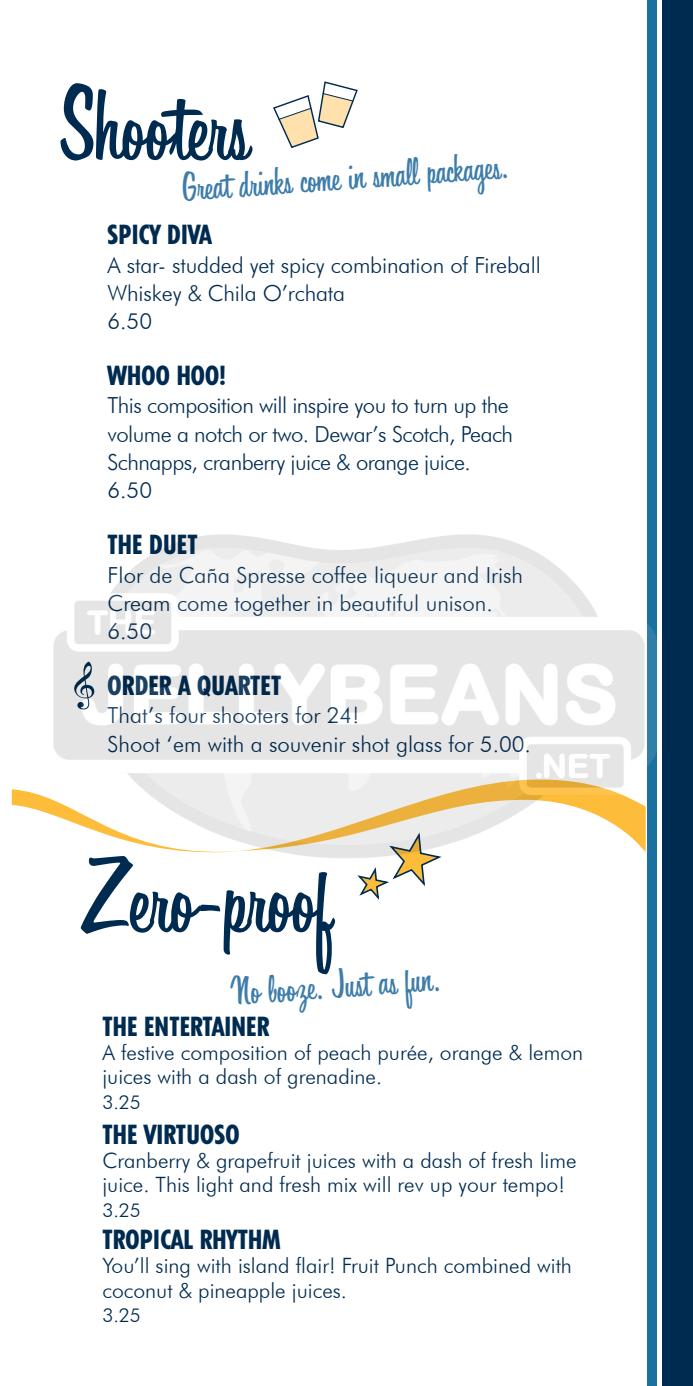
<style>
.page{position:relative;width:693px;height:1386px;background:#fff}
.page>*{position:absolute;margin:0;border:0;box-sizing:border-box;transform-origin:0 0}
.t1{font:100.62px "Happy Hour JF";letter-spacing:-.01em;color:#002b51}
.t2{font:38.32px "Happy Hour JF";color:#3e7daa}
.t3{font:800 condensed 26.07px "Tempo Std";letter-spacing:.01em;color:#002b51}
.t4{font:300 22.05px/28.2px "Futura BT";letter-spacing:-.005em;color:#002b51}
.t5{font:300 22.05px/28.2px "Futura BT";letter-spacing:-.025em;color:#002b51}
.t6{font:300 21.18px/24.2px "Futura BT";color:#002b51}
.t7{font:300 19.07px "Futura BT";color:#002b51}
</style>
<div class="page">
<div style="left:662px;top:0;width:31px;height:1386px;background:#002b51"></div>
<div style="left:648px;top:0;width:9px;height:1386px;background:#1a71a0"></div>
<svg style="left:273px;top:81px;width:85px;height:68px"></svg>
<img style="left:11px;top:347px;width:646px;height:695px">
<h1 class="t1" style="left:59px;top:61px;width:191px">Shooters</h1>
<h2 class="t2" style="left:180px;top:163px;width:328px;rotate:-4deg">Great drinks come in small packages.</h2>
<p class="t3" style="left:108px;top:219px;width:106px">SPICY DIVA</p>
<p class="t4" style="left:108px;top:251px;width:435px">A star- studded yet spicy combination of Fireball<br>Whiskey &amp; Chila O’rchata<br>6.50</p>
<p class="t3" style="left:108px;top:359px;width:120px">WHOO HOO!</p>
<p class="t5" style="left:108px;top:391px;width:407px">This composition will inspire you to turn up the volume a notch or two. Dewar’s Scotch, Peach Schnapps, cranberry juice &amp; orange juice.<br>6.50</p>
<p class="t3" style="left:108px;top:528px;width:92px">THE DUET</p>
<p class="t4" style="left:108px;top:560px;width:417px">Flor de Caña Spresse coffee liqueur and Irish<br>Cream come together in beautiful unison.<br>6.50</p>
<p class="t3" style="left:108px;top:669px;width:175px">ORDER A QUARTET</p>
<p class="t4" style="left:108px;top:701px;width:425px">That’s four shooters for 24!<br>Shoot ‘em with a souvenir shot glass for 5.00.</p>
<h1 class="t1" style="left:79px;top:833px;width:254px">Zero-proof</h1>
<h2 class="t2" style="left:229px;top:967px;width:211px;rotate:-4deg">No booze. Just as fun.</h2>
<p class="t3" style="left:102px;top:1010px;width:168px">THE ENTERTAINER</p>
<p class="t6" style="left:102px;top:1040px;width:482px">A festive composition of peach purée, orange &amp; lemon juices with a dash of grenadine.</p>
<p class="t7" style="left:102px;top:1091px;width:40px">3.25</p>
<p class="t3" style="left:102px;top:1118px;width:139px">THE VIRTUOSO</p>
<p class="t6" style="left:102px;top:1148px;width:476px">Cranberry &amp; grapefruit juices with a dash of fresh lime juice. This light and fresh mix will rev up your tempo!</p>
<p class="t7" style="left:102px;top:1199px;width:40px">3.25</p>
<p class="t3" style="left:102px;top:1223px;width:180px">TROPICAL RHYTHM</p>
<p class="t6" style="left:102px;top:1254px;width:471px">You’ll sing with island flair! Fruit Punch combined with coconut &amp; pineapple juices.</p>
<p class="t7" style="left:102px;top:1303px;width:40px">3.25</p>
</div>
